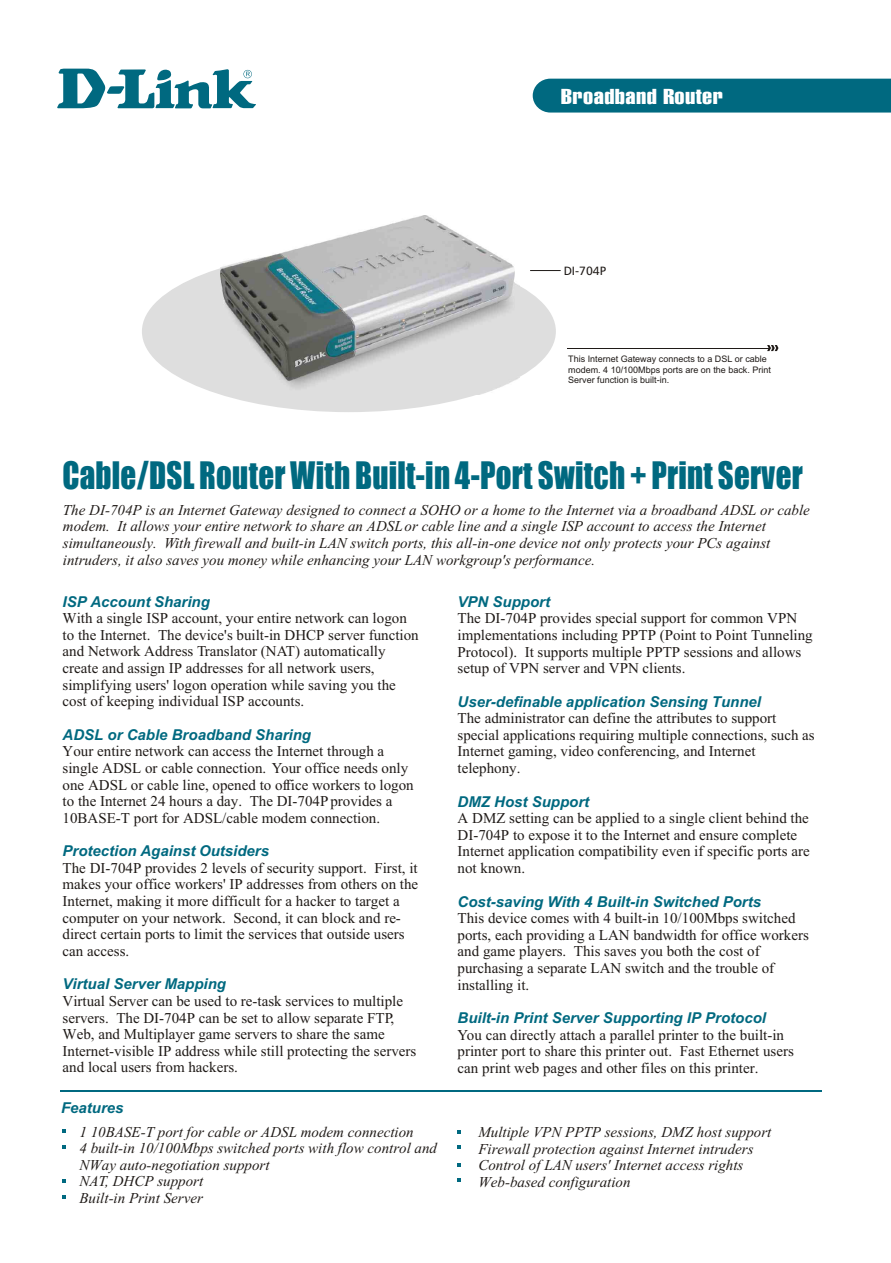
<style>
.page{position:relative;width:891px;height:1263px;background:#fff}
.page>*{position:absolute;margin:0;border:0;box-sizing:border-box;transform-origin:0 0}
.t1{font:34.95px "Impact";letter-spacing:.01em;color:#006980;scale:.88 1}
.t2{font:21px "Swiss 911 X Cm BT";letter-spacing:.015em;color:#fff;scale:1.42 1}
.t3{font:15px/16.6px "Times New Roman";color:#1f1a17}
.t4{font:italic 15px/16.6px "Times New Roman";color:#1f1a17}
.t5{font:italic 700 15px "Arial";color:#006980}
.t6{font:12px "Humnst 777 BT";color:#1f1a17}
.t7{font:9px/10.1px "Arial";color:#1f1a17}
</style>
<div class="page">
<div style="left:142px;top:251px;width:414px;height:161px;background:#dedede;border-radius:50%"></div>
<svg style="left:57px;top:69px;width:199px;height:39px"></svg>
<hr style="left:567px;top:348px;width:203px;height:1px;background:#1f1a17">
<svg style="left:767px;top:345px;width:11px;height:6px"></svg>
<hr style="left:530px;top:270px;width:31px;height:1px;background:#1f1a17">
<svg style="left:532px;top:78px;width:359px;height:35px;background:#0b6f85"></svg>
<hr style="left:60px;top:1091px;width:762px;height:1px;background:#006980">
<svg style="left:62px;top:1130px;width:4px;height:3px"></svg>
<svg style="left:457px;top:1130px;width:4px;height:4px"></svg>
<svg style="left:457px;top:1145px;width:4px;height:4px"></svg>
<svg style="left:62px;top:1145px;width:4px;height:3px"></svg>
<svg style="left:62px;top:1179px;width:4px;height:4px"></svg>
<svg style="left:457px;top:1163px;width:4px;height:4px"></svg>
<svg style="left:62px;top:1195px;width:4px;height:4px"></svg>
<svg style="left:457px;top:1178px;width:4px;height:3px"></svg>
<img style="left:220px;top:216px;width:294px;height:169px">
<h2 class="t2" style="left:561px;top:88px;width:115px">Broadband Router</h2>
<p class="t6" style="left:564px;top:266px;width:44px">DI-704P</p>
<p class="t7" style="left:568px;top:355px;width:204px">This Internet Gateway connects to a DSL or cable modem. 4 10/100Mbps ports are on the back. Print<br>Server function is built-in.</p>
<h1 class="t1" style="left:62px;top:461px;width:843px">Cable/DSL Router With Built-in 4-Port Switch + Print Server</h1>
<p class="t4" style="left:63px;top:503px;width:748px">The DI-704P is an Internet Gateway designed to connect a SOHO or a home to the Internet via a broadband ADSL or cable modem. It allows your entire network to share an ADSL or cable line and a single ISP account to access the Internet simultaneously. With firewall and built-in LAN switch ports, this all-in-one device not only protects your PCs against intruders, it also saves you money while enhancing your LAN workgroup's performance.</p>
<p class="t5" style="left:63px;top:596px;width:149px">ISP Account Sharing</p>
<p class="t5" style="left:458px;top:596px;width:94px">VPN Support</p>
<p class="t3" style="left:63px;top:611px;width:358px">With a single ISP account, your entire network can logon to the Internet. The device's built-in DHCP server function and Network Address Translator (NAT) automatically create and assign IP addresses for all network users, simplifying users' logon operation while saving you the cost of keeping individual ISP accounts.</p>
<p class="t3" style="left:63px;top:744px;width:353px">Your entire network can access the Internet through a single ADSL or cable connection. Your office needs only one ADSL or cable line, opened to office workers to logon to the Internet 24 hours a day. The DI-704P provides a 10BASE-T port for ADSL/cable modem connection.</p>
<p class="t3" style="left:63px;top:861px;width:357px">The DI-704P provides 2 levels of security support. First, it makes your office workers' IP addresses from others on the Internet, making it more difficult for a hacker to target a computer on your network. Second, it can block and re&shy;direct certain ports to limit the services that outside users can access.</p>
<p class="t3" style="left:63px;top:994px;width:355px">Virtual Server can be used to re-task services to multiple servers. The DI-704P can be set to allow separate FTP, Web, and Multiplayer game servers to share the same Internet-visible IP address while still protecting the servers and local users from hackers.</p>
<p class="t5" style="left:63px;top:729px;width:250px">ADSL or Cable Broadband Sharing</p>
<p class="t5" style="left:63px;top:845px;width:208px">Protection Against Outsiders</p>
<p class="t5" style="left:63px;top:979px;width:165px">Virtual Server Mapping</p>
<p class="t5" style="left:61px;top:1102px;width:64px">Features</p>
<p class="t3" style="left:458px;top:612px;width:357px">The DI-704P provides special support for common VPN implementations including PPTP (Point to Point Tunneling Protocol). It supports multiple PPTP sessions and allows setup of VPN server and VPN clients.</p>
<p class="t3" style="left:458px;top:711px;width:359px">The administrator can define the attributes to support special applications requiring multiple connections, such as Internet gaming, video conferencing, and Internet telephony.</p>
<p class="t3" style="left:458px;top:811px;width:354px">A DMZ setting can be applied to a single client behind the DI-704P to expose it to the Internet and ensure complete Internet application compatibility even if specific ports are not known.</p>
<p class="t3" style="left:458px;top:911px;width:353px">This device comes with 4 built-in 10/100Mbps switched ports, each providing a LAN bandwidth for office workers and game players. This saves you both the cost of purchasing a separate LAN switch and the trouble of installing it.</p>
<p class="t3" style="left:458px;top:1028px;width:338px">You can directly attach a parallel printer to the built-in printer port to share this printer out. Fast Ethernet users can print web pages and other files on this printer.</p>
<p class="t5" style="left:458px;top:696px;width:305px">User-definable application Sensing Tunnel</p>
<p class="t5" style="left:458px;top:796px;width:133px">DMZ Host Support</p>
<p class="t5" style="left:458px;top:896px;width:305px">Cost-saving With 4 Built-in Switched Ports</p>
<p class="t5" style="left:458px;top:1012px;width:310px">Built-in Print Server Supporting IP Protocol</p>
<p class="t4" style="left:79px;top:1125px;width:359px">1 10BASE-T port for cable or ADSL modem connection<br>4 built-in 10/100Mbps switched ports with flow control and NWay auto-negotiation support<br>NAT, DHCP support<br>Built-in Print Server</p>
<p class="t4" style="left:478px;top:1125px;width:295px">Multiple VPN PPTP sessions, DMZ host support Firewall protection against Internet intruders Control of LAN users' Internet access rights Web-based configuration</p>
</div>
